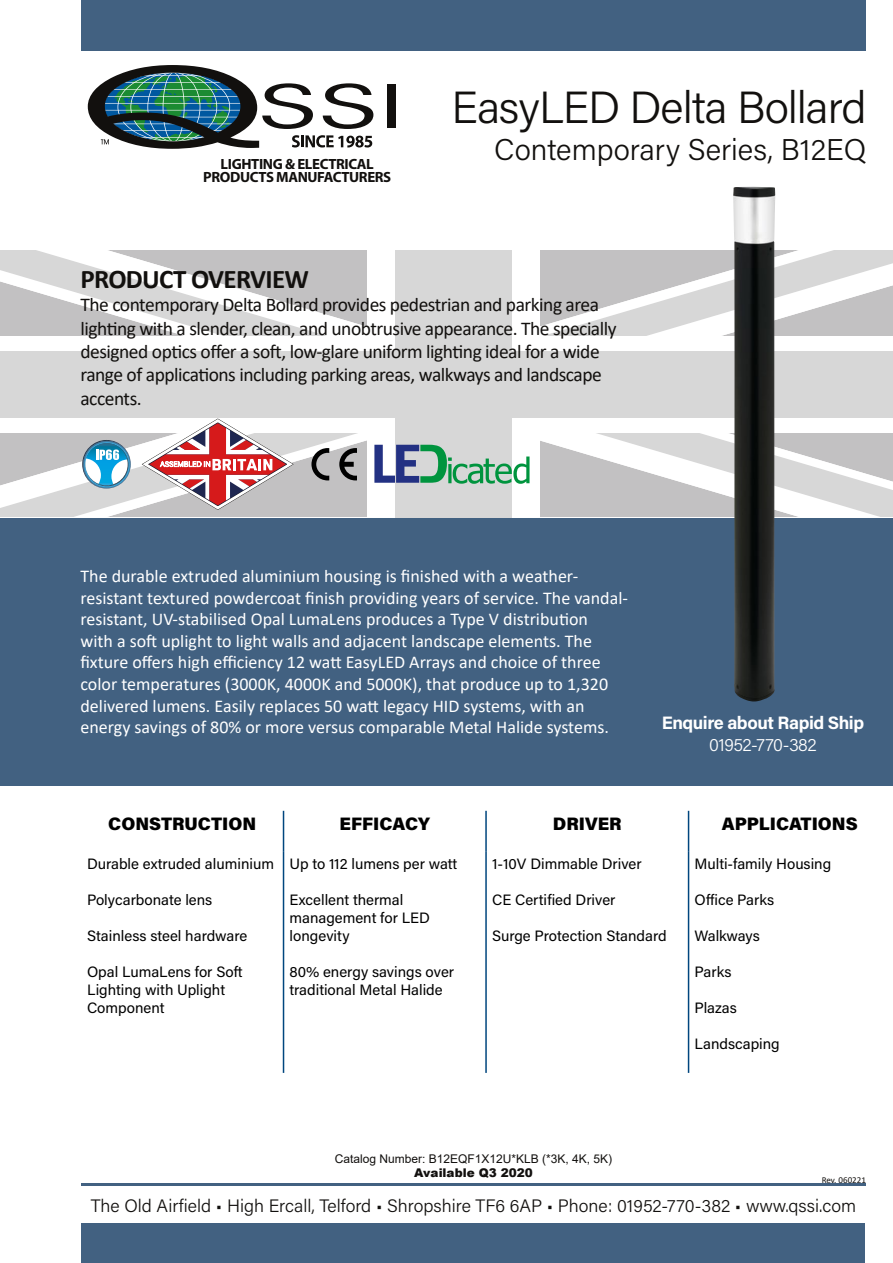
<style>
.page{position:relative;width:893px;height:1263px;background:#fff}
.page>*{position:absolute;margin:0;border:0;box-sizing:border-box;transform-origin:0 0}
.t1{font:300 45px "Acumin Pro";letter-spacing:-.025em;color:#12100e}
.t2{font:300 30px "Acumin Pro";color:#12100e}
.t3{font:700 27px "Calibri";letter-spacing:-.025em;color:#12100e}
.t4{font:19.5px/23.4px "Calibri";letter-spacing:-.025em;color:#12100e}
.t5{font:18px/21.6px "Calibri";color:#fff}
.t6{font:300 18px "Acumin Pro";color:#12100e}
.t7{font:900 18px "Acumin Pro";color:#000}
.t8{font:700 18px "Acumin Pro";letter-spacing:-.025em;color:#fff}
.t9{font:300 18px "Acumin Pro";letter-spacing:-.025em;color:#fff}
.t10{font:15px/18px "Acumin Pro";color:#000}
.t11{font:700 14.85px/12.9px "Myriad Pro";letter-spacing:-.025em;color:#12100e;text-align:center}
.t12{font:12px "Arial";color:#12100e}
.t13{font:900 12px "Arial";color:#12100e}
.t14{font:9px "Calibri";color:#12100e}
</style>
<div class="page">
<div style="left:0;top:517px;width:893px;height:268px;background:#426181"></div>
<svg style="left:0;top:433px;width:339px;height:84px;fill:#c2c1c2"></svg>
<svg style="left:540px;top:250px;width:353px;height:86px"></svg>
<svg style="left:0;top:250px;width:367px;height:86px"></svg>
<div style="left:0;top:351px;width:893px;height:67px;background:#d7d7d7"></div>
<div style="left:395px;top:250px;width:116px;height:267px;background:#d7d7d7"></div>
<div style="left:387px;top:84px;width:9px;height:44px;background:#12100e"></div>
<svg style="left:88px;top:65px;width:285px;height:84px"></svg>
<div style="left:81px;top:0;width:785px;height:50px;background:#426181"></div>
<div style="left:81px;top:1223px;width:783px;height:40px;background:#426181"></div>
<hr style="left:81px;top:1184px;width:785px;height:2px;background:#426181">
<svg style="left:82px;top:440px;width:49px;height:49px"></svg>
<svg style="left:312px;top:448px;width:17px;height:32px"></svg>
<svg style="left:339px;top:418px;width:554px;height:99px"></svg>
<svg style="left:142px;top:418px;width:152px;height:92px"></svg>
<img style="left:733px;top:187px;width:42px;height:514px">
<hr style="left:283px;top:811px;width:1px;height:41px;background:#00467e">
<hr style="left:485px;top:811px;width:2px;height:41px;background:#00467e">
<hr style="left:688px;top:811px;width:1px;height:41px;background:#00467e">
<hr style="left:283px;top:852px;width:1px;height:221px;background:#00467e">
<hr style="left:485px;top:852px;width:2px;height:221px;background:#00467e">
<hr style="left:688px;top:852px;width:1px;height:221px;background:#00467e">
<p class="t11" style="left:203px;top:157px;width:190px">LIGHTING &amp; ELECTRICAL<br>PRODUCTS MANUFACTURERS</p>
<h1 class="t1" style="left:451px;top:76px;width:417px">EasyLED Delta Bollard</h1>
<h2 class="t2" style="left:494px;top:129px;width:374px">Contemporary Series, B12EQ</h2>
<h3 class="t3" style="left:80px;top:260px;width:230px">PRODUCT OVERVIEW</h3>
<p class="t4" style="left:80px;top:293px;width:538px">The contemporary Delta Bollard provides pedestrian and parking area lighting with a slender, clean, and unobtrusive appearance. The specially designed optics offer a soft, low-glare uniform lighting ideal for a wide range of applications including parking areas, walkways and landscape accents.</p>
<p class="t5" style="left:80px;top:565px;width:549px">The durable extruded aluminium housing is finished with a weather&shy;resistant textured powdercoat finish providing years of service. The vandal&shy;resistant, UV-stabilised Opal LumaLens produces a Type V distribution<br>with a soft uplight to light walls and adjacent landscape elements. The fixture offers high efficiency 12 watt EasyLED Arrays and choice of three color temperatures (3000K, 4000K and 5000K), that produce up to 1,320 delivered lumens. Easily replaces 50 watt legacy HID systems, with an energy savings of 80% or more versus comparable Metal Halide systems.</p>
<p class="t8" style="left:662px;top:710px;width:204px">Enquire about Rapid Ship</p>
<p class="t9" style="left:709px;top:732px;width:109px">01952-770-382</p>
<p class="t7" style="left:108px;top:811px;width:150px">CONSTRUCTION</p>
<p class="t7" style="left:340px;top:811px;width:92px">EFFICACY</p>
<p class="t7" style="left:553px;top:811px;width:70px">DRIVER</p>
<p class="t7" style="left:722px;top:811px;width:137px">APPLICATIONS</p>
<p class="t10" style="left:87px;top:854px;width:189px">Durable extruded aluminium</p>
<p class="t10" style="left:87px;top:890px;width:127px">Polycarbonate lens</p>
<p class="t10" style="left:87px;top:926px;width:162px">Stainless steel hardware</p>
<p class="t10" style="left:87px;top:962px;width:157px">Opal LumaLens for Soft<br>Lighting with Uplight<br>Component</p>
<p class="t10" style="left:695px;top:854px;width:138px">Multi-family Housing</p>
<p class="t10" style="left:695px;top:890px;width:81px">Office Parks</p>
<p class="t10" style="left:695px;top:926px;width:67px">Walkways</p>
<p class="t10" style="left:695px;top:962px;width:39px">Parks</p>
<p class="t10" style="left:695px;top:998px;width:44px">Plazas</p>
<p class="t10" style="left:695px;top:1034px;width:87px">Landscaping</p>
<p class="t10" style="left:290px;top:854px;width:169px">Up to 112 lumens per watt</p>
<p class="t10" style="left:290px;top:890px;width:142px">Excellent thermal management for LED longevity</p>
<p class="t10" style="left:290px;top:962px;width:166px">80% energy savings over traditional Metal Halide</p>
<p class="t10" style="left:492px;top:854px;width:151px">1-10V Dimmable Driver</p>
<p class="t10" style="left:492px;top:890px;width:125px">CE Certified Driver</p>
<p class="t10" style="left:492px;top:926px;width:176px">Surge Protection Standard</p>
<p class="t12" style="left:335px;top:1150px;width:279px">Catalog Number: B12EQF1X12U*KLB (*3K, 4K, 5K)</p>
<p class="t13" style="left:414px;top:1164px;width:120px">Available Q3 2020</p>
<p class="t14" style="left:822px;top:1173px;width:46px">Rev. 060221</p>
<p class="t6" style="left:91px;top:1193px;width:767px">The Old Airfield • High Ercall, Telford • Shropshire TF6 6AP • Phone: 01952-770-382 • www.qssi.com</p>
</div>
